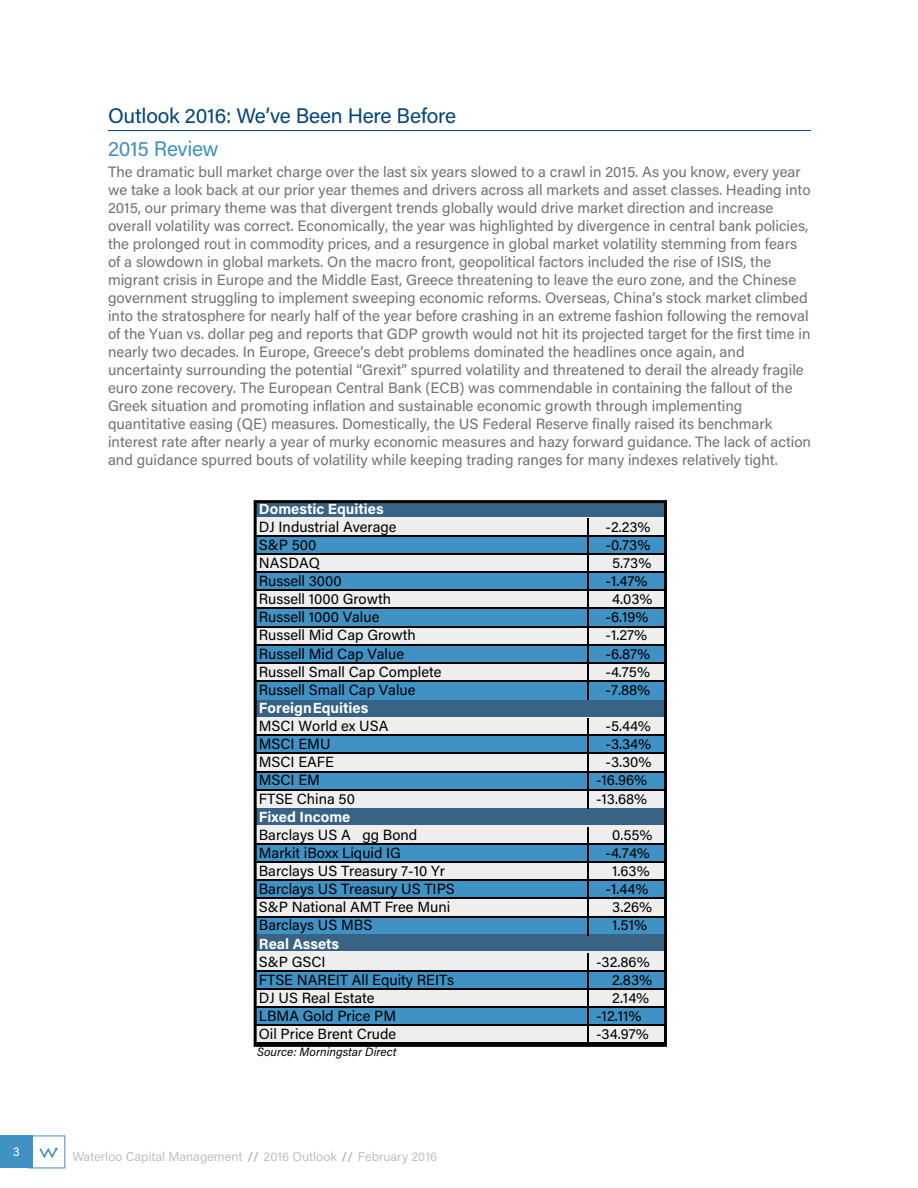
<style>
.page{position:relative;width:918px;height:1188px;background:#fff}
.page>*{position:absolute;margin:0;border:0;box-sizing:border-box;transform-origin:0 0}
.t1{font:21px "Acumin Pro";letter-spacing:-.01em;color:#00447c}
.t2{font:21px "Acumin Pro";letter-spacing:-.015em;color:#3f91c4}
.t3{font:15px/18px "Acumin Pro";color:#717073}
.t4{font:14.7px/18.1px "Acumin Pro";color:#000}
.t5{font:700 14.7px "Acumin Pro";color:#fff}
.t6{font:12.75px "Acumin Pro";color:#bec0c2}
.t7{font:12.75px "Acumin Pro";color:#fff}
.t8{font:italic 12px "Acumin Pro";color:#000}
.s1{color:#a1a1a4}
</style>
<div class="page">
<div style="left:0;top:1136px;width:32px;height:32px;background:#3f91c4"></div>
<div style="left:28px;top:1136px;width:37px;height:32px;border:1px solid #3f91c4"></div>
<svg style="left:39px;top:1147px;width:19px;height:11px"></svg>
<hr style="left:108px;top:130px;width:703px;height:1px;background:#00447c">
<div style="left:256px;top:502px;width:409px;height:541px;background:#efeeee"></div>
<div style="left:256px;top:536px;width:409px;height:19px;background:#4091c4"></div>
<div style="left:256px;top:573px;width:409px;height:17px;background:#4091c4"></div>
<div style="left:256px;top:609px;width:409px;height:17px;background:#4091c4"></div>
<div style="left:256px;top:645px;width:409px;height:17px;background:#4091c4"></div>
<div style="left:256px;top:681px;width:409px;height:20px;background:#4091c4"></div>
<div style="left:256px;top:736px;width:409px;height:17px;background:#4091c4"></div>
<div style="left:256px;top:772px;width:409px;height:18px;background:#4091c4"></div>
<div style="left:256px;top:844px;width:409px;height:18px;background:#4091c4"></div>
<div style="left:256px;top:881px;width:409px;height:17px;background:#4091c4"></div>
<div style="left:256px;top:917px;width:409px;height:18px;background:#4091c4"></div>
<div style="left:256px;top:970px;width:409px;height:18px;background:#4091c4"></div>
<div style="left:256px;top:1008px;width:409px;height:17px;background:#4091c4"></div>
<div style="left:256px;top:934px;width:409px;height:17px;background:#386384"></div>
<div style="left:256px;top:809px;width:409px;height:16px;background:#386384"></div>
<div style="left:256px;top:700px;width:409px;height:17px;background:#386384"></div>
<div style="left:256px;top:502px;width:409px;height:15px;background:#386384"></div>
<hr style="left:588px;top:519px;width:1px;height:181px;background:#000">
<hr style="left:588px;top:718px;width:1px;height:91px;background:#000">
<hr style="left:588px;top:827px;width:1px;height:108px;background:#000">
<hr style="left:588px;top:954px;width:1px;height:90px;background:#000">
<hr style="left:256px;top:535px;width:409px;height:2px;background:#000">
<hr style="left:256px;top:553px;width:409px;height:2px;background:#000">
<hr style="left:256px;top:572px;width:409px;height:1px;background:#000">
<hr style="left:256px;top:590px;width:409px;height:1px;background:#000">
<hr style="left:256px;top:608px;width:409px;height:1px;background:#000">
<hr style="left:256px;top:626px;width:409px;height:1px;background:#000">
<hr style="left:256px;top:644px;width:409px;height:1px;background:#000">
<hr style="left:256px;top:662px;width:409px;height:2px;background:#000">
<hr style="left:256px;top:680px;width:409px;height:2px;background:#000">
<hr style="left:256px;top:735px;width:409px;height:1px;background:#000">
<hr style="left:256px;top:753px;width:409px;height:1px;background:#000">
<hr style="left:256px;top:771px;width:409px;height:1px;background:#000">
<hr style="left:256px;top:789px;width:409px;height:1px;background:#000">
<hr style="left:256px;top:843px;width:409px;height:2px;background:#000">
<hr style="left:256px;top:861px;width:409px;height:2px;background:#000">
<hr style="left:256px;top:880px;width:409px;height:1px;background:#000">
<hr style="left:256px;top:898px;width:409px;height:1px;background:#000">
<hr style="left:256px;top:916px;width:409px;height:1px;background:#000">
<hr style="left:256px;top:970px;width:409px;height:2px;background:#000">
<hr style="left:256px;top:988px;width:409px;height:2px;background:#000">
<hr style="left:256px;top:1006px;width:409px;height:2px;background:#000">
<hr style="left:256px;top:1025px;width:409px;height:1px;background:#000">
<div style="left:254px;top:500px;width:413px;height:547px;border:3px solid #000"></div>
<h1 class="t1" style="left:108px;top:102px;width:350px">Outlook 2016: We’ve Been Here Before</h1>
<h1 class="t2" style="left:108px;top:134px;width:112px">2015 Review</h1>
<p class="t3" style="left:108px;top:162px;width:705px">The dramatic bull market charge over the last six years slowed to a crawl in 2015. As you know, every year we take a look back at our prior year themes and drivers across all markets and asset classes. Heading into 2015, our primary theme was that divergent trends globally would drive market direction and increase overall volatility was correct. Economically, the year was highlighted by divergence in central bank policies, the prolonged rout in commodity prices, and a resurgence in global market volatility stemming from fears of a slowdown in global markets. On the macro front, geopolitical factors included the rise of ISIS, the migrant crisis in Europe and the Middle East, Greece threatening to leave the euro zone, and the Chinese government struggling to implement sweeping economic reforms. Overseas, China’s stock market climbed into the stratosphere for nearly half of the year before crashing in an extreme fashion following the removal of the Yuan vs. dollar peg and reports that GDP growth would not hit its projected target for the first time in nearly two decades. In Europe, Greece’s debt problems dominated the headlines once again, and uncertainty surrounding the potential “Grexit” spurred volatility and threatened to derail the already fragile euro zone recovery. The European Central Bank (ECB) was commendable in containing the fallout of the Greek situation and promoting inflation and sustainable economic growth through implementing quantitative easing (QE) measures. Domestically, the US Federal Reserve finally raised its benchmark interest rate after nearly a year of murky economic measures and hazy forward guidance. The lack of action and guidance spurred bouts of volatility while keeping trading ranges for many indexes relatively tight.</p>
<p class="t5" style="left:259px;top:498px;width:126px">Domestic Equities</p>
<p class="t4" style="left:259px;top:517px;width:139px">DJ Industrial Average</p>
<p class="t4" style="left:605px;top:517px;width:47px">-2.23%</p>
<p class="t4" style="left:259px;top:535px;width:63px">S&amp;P 500<br>NASDAQ</p>
<p class="t4" style="left:605px;top:535px;width:47px;text-align:center">-0.73%<br>5.73%</p>
<p class="t4" style="left:259px;top:571px;width:84px">Russell 3000</p>
<p class="t4" style="left:605px;top:571px;width:43px">-1.47%</p>
<p class="t4" style="left:259px;top:589px;width:134px">Russell 1000 Growth</p>
<p class="t4" style="left:612px;top:589px;width:42px">4.03%</p>
<p class="t4" style="left:259px;top:608px;width:122px">Russell 1000 Value</p>
<p class="t4" style="left:605px;top:608px;width:44px">-6.19%</p>
<p class="t4" style="left:259px;top:626px;width:158px">Russell Mid Cap Growth</p>
<p class="t4" style="left:605px;top:626px;width:43px">-1.27%</p>
<p class="t4" style="left:259px;top:644px;width:147px">Russell Mid Cap Value</p>
<p class="t4" style="left:605px;top:644px;width:46px">-6.87%</p>
<p class="t4" style="left:259px;top:662px;width:184px">Russell Small Cap Complete<br>Russell Small Cap Value</p>
<p class="t4" style="left:605px;top:662px;width:46px">-4.75% -7.88%</p>
<p class="t4" style="left:259px;top:716px;width:131px">MSCI World ex USA</p>
<p class="t5" style="left:259px;top:697px;width:111px">Foreign Equities</p>
<p class="t4" style="left:605px;top:716px;width:47px">-5.44%</p>
<p class="t4" style="left:259px;top:734px;width:77px">MSCI EMU<br>MSCI EAFE</p>
<p class="t4" style="left:605px;top:734px;width:47px">-3.34% -3.30%</p>
<p class="t4" style="left:259px;top:771px;width:98px">MSCI EM<br>FTSE China 50</p>
<p class="t4" style="left:596px;top:771px;width:53px">-16.96%</p>
<p class="t5" style="left:259px;top:806px;width:93px">Fixed Income</p>
<p class="t4" style="left:596px;top:789px;width:53px">-13.68%</p>
<p class="t4" style="left:259px;top:825px;width:160px">Barclays US A gg Bond</p>
<p class="t4" style="left:612px;top:825px;width:42px">0.55%</p>
<p class="t4" style="left:259px;top:843px;width:144px">Markit iBoxx Liquid IG</p>
<p class="t4" style="left:605px;top:843px;width:46px">-4.74%</p>
<p class="t4" style="left:259px;top:861px;width:188px">Barclays US Treasury 7-10 Yr</p>
<p class="t4" style="left:612px;top:861px;width:39px">1.63%</p>
<p class="t4" style="left:259px;top:879px;width:198px">Barclays US Treasury US TIPS<br>S&amp;P National AMT Free Muni</p>
<p class="t4" style="left:606px;top:879px;width:48px;text-align:center">-1.44%<br>3.26%</p>
<p class="t4" style="left:259px;top:916px;width:115px">Barclays US MBS</p>
<p class="t4" style="left:612px;top:916px;width:36px">1.51%</p>
<p class="t5" style="left:259px;top:933px;width:82px">Real Assets</p>
<p class="t4" style="left:259px;top:952px;width:197px">S&amp;P GSCI<br>FTSE NAREIT All Equity REITs</p>
<p class="t4" style="left:596px;top:952px;width:58px;text-align:right">-32.86%<br>2.83%</p>
<p class="t4" style="left:259px;top:988px;width:117px">DJ US Real Estate</p>
<p class="t4" style="left:612px;top:988px;width:39px">2.14%</p>
<p class="t4" style="left:259px;top:1006px;width:139px">LBMA Gold Price PM<br>Oil Price Brent Crude</p>
<p class="t4" style="left:596px;top:1006px;width:54px">-12.11% -34.97%</p>
<p class="t8" style="left:257px;top:1044px;width:141px">Source: Morningstar Direct</p>
<p class="t7" style="left:13px;top:1143px;width:9px">3</p>
<p class="t6" style="left:72px;top:1148px;width:366px">Waterloo Capital Management <span class="s1">//</span> 2016 Outlook <span class="s1">//</span> February 2016</p>
</div>
